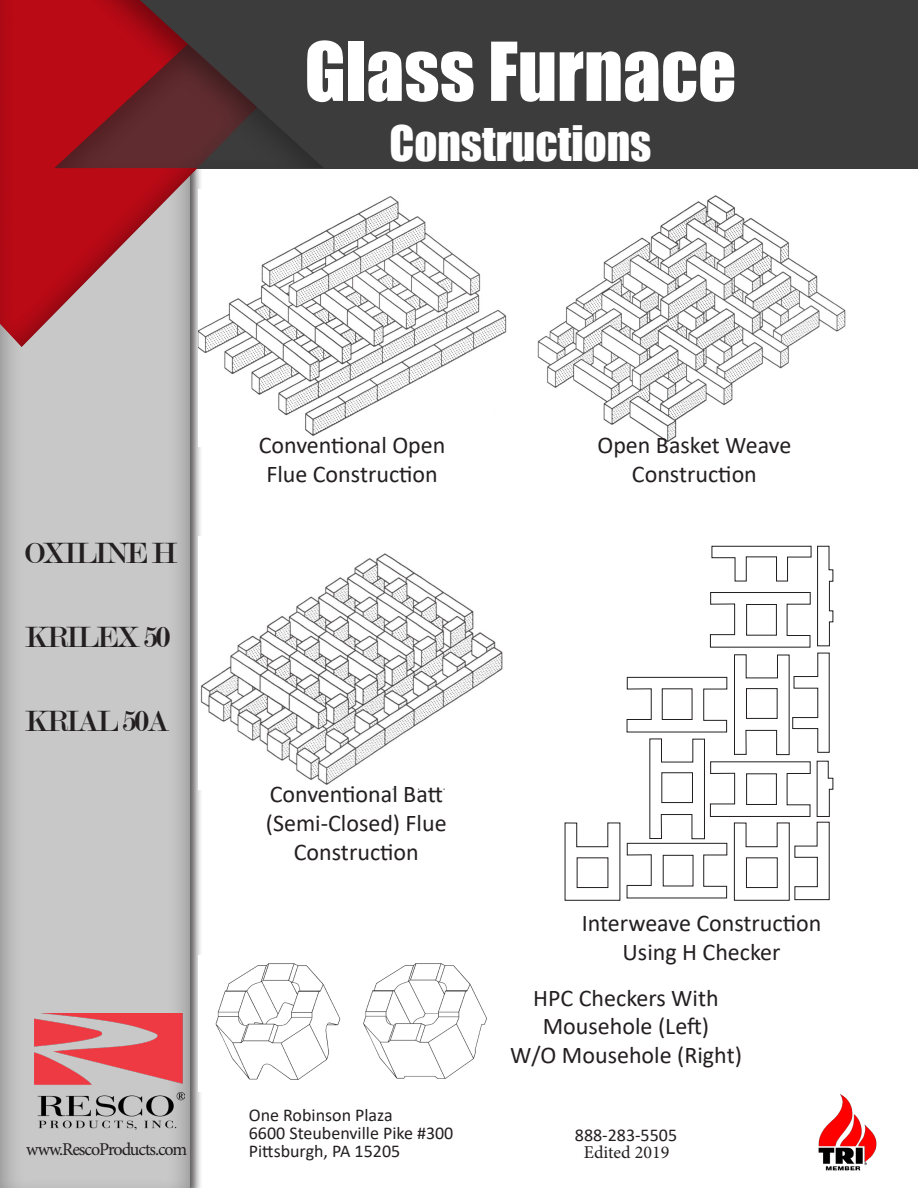
<style>
.page{position:relative;width:918px;height:1188px;background:#fff}
.page>*{position:absolute;margin:0;border:0;box-sizing:border-box;transform-origin:0 0}
.t1{font:75px "Impact";color:#fff}
.t2{font:45px "Impact";color:#fff}
.t3{font:31.5px "Modern";letter-spacing:-.06em;color:#231f20}
.t4{font:24px/28.8px "Calibri";color:#231f20;text-align:center}
.t5{font:18px "Calibri";color:#231f20}
.t6{font:18px "Minion Pro";letter-spacing:-.055em;color:#231f20}
.t7{font:18px "Minion Pro";color:#231f20}
</style>
<div class="page">
<div style="left:0;top:0;width:203px;height:1188px;background:#231f20;opacity:.75"></div>
<div style="left:0;top:0;width:192px;height:1188px;background:#231f20;opacity:.45"></div>
<div style="left:2px;top:0;width:916px;height:168px;background:#3c3c3c"></div>
<svg style="left:0;top:0;width:203px;height:348px;background:#b4464e"></svg>
<div style="left:54px;top:42px;width:272px;height:127px;background:#231f20;opacity:.45"></div>
<img style="left:818px;top:1094px;width:59px;height:77px">
<img style="left:35px;top:1013px;width:149px;height:116px">
<img style="left:198px;top:190px;width:309px;height:257px">
<img style="left:537px;top:195px;width:309px;height:247px">
<img style="left:198px;top:553px;width:305px;height:237px">
<div style="left:198px;top:536px;width:82px;height:66px;background:#fff"></div>
<div style="left:455px;top:735px;width:55px;height:67px;background:#fff"></div>
<img style="left:198px;top:956px;width:143px;height:136px">
<img style="left:363px;top:963px;width:124px;height:116px">
<svg style="left:564px;top:546px;width:270px;height:355px"></svg>
<div style="left:746px;top:857px;width:32px;height:31px;border:1px solid #231f20"></div>
<p class="t1" style="left:305px;top:13px;width:433px">Glass Furnace</p>
<p class="t2" style="left:389px;top:108px;width:264px">Constructions</p>
<p class="t3" style="left:25px;top:537px;width:154px">OXILINE H</p>
<p class="t3" style="left:25px;top:621px;width:147px">KRILEX 50</p>
<p class="t3" style="left:25px;top:705px;width:146px">KRIAL 50A</p>
<p class="t4" style="left:259px;top:430px;width:188px">Conventional Open<br>Flue Construction</p>
<p class="t4" style="left:597px;top:430px;width:195px">Open Basket Weave<br>Construction</p>
<p class="t4" style="left:270px;top:779px;width:175px">Conventional Batt</p>
<p class="t4" style="left:266px;top:808px;width:182px">(Semi-Closed) Flue</p>
<p class="t4" style="left:294px;top:837px;width:126px">Construction</p>
<p class="t4" style="left:582px;top:908px;width:241px">Interweave Construction<br>Using H Checker</p>
<p class="t4" style="left:533px;top:983px;width:187px">HPC Checkers With<br>Mousehole (Left)</p>
<p class="t4" style="left:510px;top:1040px;width:234px">W/O Mousehole (Right)</p>
<p class="t5" style="left:249px;top:1103px;width:145px">One Robinson Plaza</p>
<p class="t5" style="left:249px;top:1121px;width:206px">6600 Steubenville Pike #300</p>
<p class="t5" style="left:249px;top:1139px;width:153px">Pittsburgh, PA 15205</p>
<p class="t5" style="left:575px;top:1122px;width:104px">888-283-5505</p>
<p class="t6" style="left:26px;top:1138px;width:162px">www.RescoProducts.com</p>
<p class="t7" style="left:584px;top:1140px;width:87px">Edited 2019</p>
</div>
